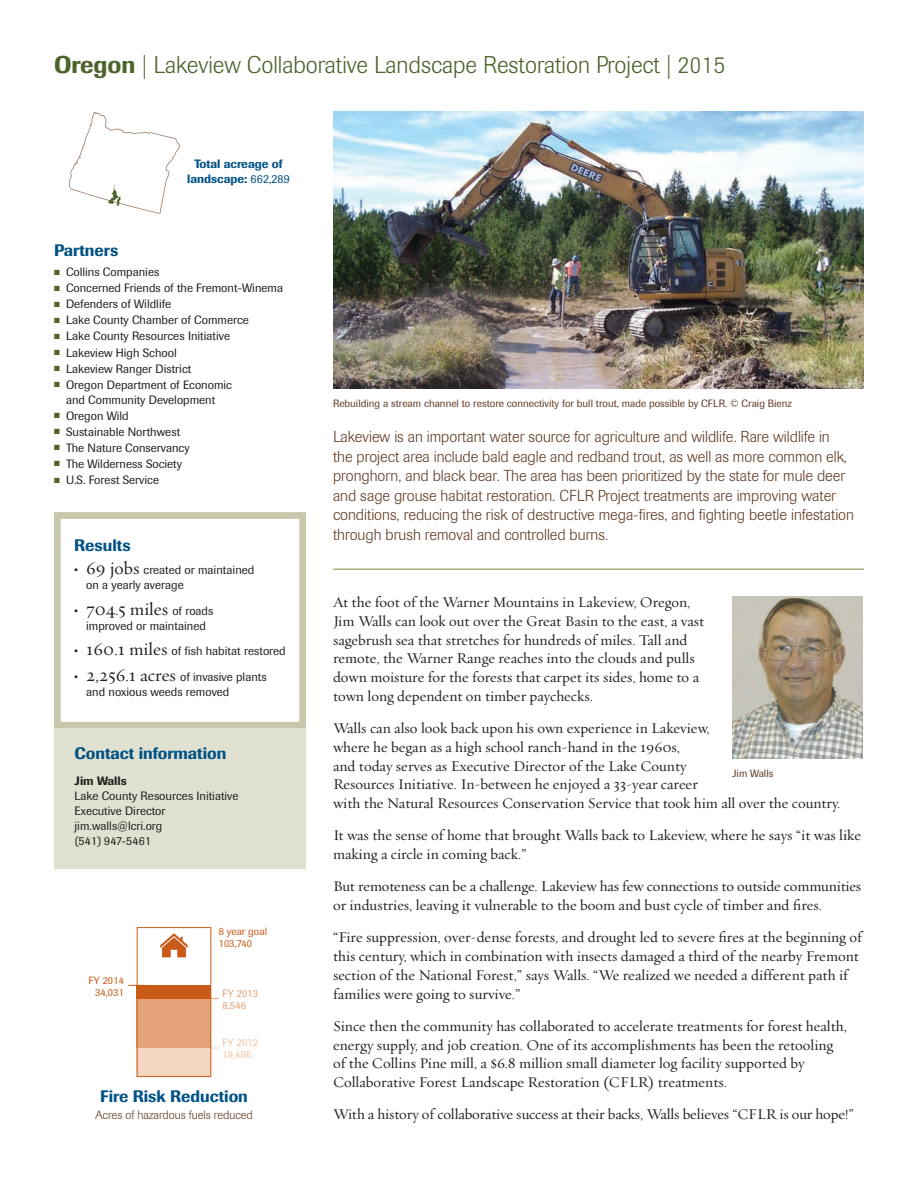
<style>
.page{position:relative;width:918px;height:1188px;background:#fff}
.page>*{position:absolute;margin:0;border:0;box-sizing:border-box;transform-origin:0 0}
.t1{font:300 24px "Imago";color:#4c632b}
.t2{font:18px "Oakleaf Text";color:#231f20}
.t3{font:500 16.5px "Imago";color:#005285}
.t4{font:300 15.75px/19.5px "Imago";color:#613b24}
.t5{font:15px/18.8px "Oakleaf Text";color:#231f20}
.t6{font:12px/15px "Imago";color:#231f20}
.t7{font:500 12px/15px "Imago";color:#005285;text-align:center}
.t8{font:300 12px "Imago";color:#613b24}
.t9{font:500 12px "Imago";color:#231f20}
.t10{font:10.5px "Imago";color:#613b24}
.t11{font:10.5px/12px "Imago";color:#c85b18}
.t12{font:10.5px/12px "Imago";color:#efc5a6}
.t13{font:10.5px/12px "Imago";letter-spacing:.01em;color:#e3a277}
.s1{font-weight:500}
.s2{font-weight:400}
.s3{color:#4c632b}
.s4{font-family:"Oakleaf Text";font-size:18px}
.s5{font-family:"Imago";font-size:12px}
</style>
<div class="page">
<hr style="left:333px;top:568px;width:531px;height:2px;background:#aeb187">
<div style="left:54px;top:729px;width:252px;height:139px;background:#e1e1d1"></div>
<svg style="left:69px;top:112px;width:111px;height:102px"></svg>
<div style="left:54px;top:512px;width:252px;height:217px;border:7px solid #c8c7ab"></div>
<div style="left:137px;top:1048px;width:74px;height:29px;background:#f4d6c0"></div>
<div style="left:137px;top:998px;width:74px;height:50px;background:#e3a277"></div>
<div style="left:137px;top:985px;width:74px;height:13px;background:#c85b18"></div>
<div style="left:137px;top:927px;width:74px;height:150px;border:1px solid #c85b18"></div>
<svg style="left:160px;top:933px;width:28px;height:24px"></svg>
<img style="left:333px;top:112px;width:531px;height:277px">
<img style="left:732px;top:596px;width:131px;height:162px">
<h1 class="t1" style="left:54px;top:51px;width:673px"><span class="s1">Oregon</span> | Lakeview Collaborative Landscape Restoration Project | 2015</h1>
<p class="t7" style="left:187px;top:157px;width:104px">Total acreage of landscape: <span class="s2">662,289</span></p>
<p class="t3" style="left:54px;top:240px;width:66px">Partners</p>
<p class="t6" style="left:54px;top:265px;width:107px"><span class="s3">■</span> Collins Companies</p>
<p class="t6" style="left:54px;top:281px;width:231px"><span class="s3">■</span> Concerned Friends of the Fremont-Winema</p>
<p class="t6" style="left:54px;top:297px;width:119px"><span class="s3">■</span> Defenders of Wildlife</p>
<p class="t6" style="left:54px;top:313px;width:196px"><span class="s3">■</span> Lake County Chamber of Commerce</p>
<p class="t6" style="left:54px;top:329px;width:178px"><span class="s3">■</span> Lake County Resources Initiative</p>
<p class="t6" style="left:54px;top:345px;width:124px"><span class="s3">■</span> Lakeview High School</p>
<p class="t6" style="left:54px;top:361px;width:139px"><span class="s3">■</span> Lakeview Ranger District</p>
<p class="t6" style="left:54px;top:377px;width:180px;text-align:center"><span class="s3">■</span> Oregon Department of Economic and Community Development</p>
<p class="t6" style="left:54px;top:408px;width:76px"><span class="s3">■</span> Oregon Wild</p>
<p class="t6" style="left:54px;top:424px;width:128px"><span class="s3">■</span> Sustainable Northwest</p>
<p class="t6" style="left:54px;top:440px;width:137px"><span class="s3">■</span> The Nature Conservancy</p>
<p class="t6" style="left:54px;top:456px;width:130px"><span class="s3">■</span> The Wilderness Society</p>
<p class="t6" style="left:54px;top:472px;width:107px"><span class="s3">■</span> U.S. Forest Service</p>
<p class="t3" style="left:74px;top:536px;width:58px">Results</p>
<p class="t6" style="left:86px;top:563px;width:170px;text-indent:-12px">• <span class="s4">69 jobs</span> created or maintained on a yearly average</p>
<p class="t2" style="left:74px;top:598px;width:141px"><span class="s5">•</span> 704.5 miles <span class="s5">of roads</span></p>
<p class="t6" style="left:86px;top:618px;width:121px">improved or maintained</p>
<p class="t6" style="left:74px;top:644px;width:213px">• <span class="s4">160.1 miles</span> of fsh habitat restored</p>
<p class="t6" style="left:86px;top:669px;width:182px;text-indent:-12px">• <span class="s4">2,256.1 acres</span> of invasive plants and noxious weeds removed</p>
<p class="t3" style="left:75px;top:744px;width:153px">Contact information</p>
<p class="t9" style="left:75px;top:774px;width:54px">Jim Walls</p>
<p class="t6" style="left:75px;top:788px;width:166px">Lake County Resources Initiative<br>Executive Director jim.walls@lcri.org<br>(541) 947-5461</p>
<p class="t11" style="left:219px;top:926px;width:50px">8 year goal<br>103,740</p>
<p class="t11" style="left:89px;top:974px;width:37px;text-align:right">FY 2014<br>34,031</p>
<p class="t13" style="left:223px;top:987px;width:37px">FY 2013<br>8,546</p>
<p class="t12" style="left:223px;top:1036px;width:37px">FY 2012<br>19,496</p>
<p class="t3" style="left:100px;top:1086px;width:149px">Fire Risk Reduction</p>
<p class="t8" style="left:95px;top:1109px;width:159px">Acres of hazardous fuels reduced</p>
<p class="t10" style="left:333px;top:397px;width:460px">Rebuilding a stream channel to restore connectivity for bull trout, made possible by CFLR. © Craig Bienz</p>
<p class="t4" style="left:333px;top:427px;width:523px">Lakeview is an important water source for agriculture and wildlife. Rare wildlife in<br>the project area include bald eagle and redband trout, as well as more common elk, pronghorn, and black bear. The area has been prioritized by the state for mule deer and sage grouse habitat restoration. CFLR Project treatments are improving water conditions, reducing the risk of destructive mega-fres, and fghting beetle infestation through brush removal and controlled burns.</p>
<p class="t5" style="left:333px;top:593px;width:373px">At the foot of the Warner Mountains in Lakeview, Oregon, Jim Walls can look out over the Great Basin to the east, a vast sagebrush sea that stretches for hundreds of miles. Tall and remote, the Warner Range reaches into the clouds and pulls down moisture for the forests that carpet its sides, home to a town long dependent on timber paychecks.</p>
<p class="t5" style="left:333px;top:719px;width:509px">Walls can also look back upon his own experience in Lakeview,<br>where he began as a high school ranch-hand in the 1960s,<br>and today serves as Executive Director of the Lake County<br>Resources Initiative. In-between he enjoyed a 33-year career<br>with the Natural Resources Conservation Service that took him all over the country.</p>
<p class="t5" style="left:333px;top:827px;width:530px">It was the sense of home that brought Walls back to Lakeview, where he says “it was like making a circle in coming back.”</p>
<p class="t5" style="left:333px;top:878px;width:530px">But remoteness can be a challenge. Lakeview has few connections to outside communities or industries, leaving it vulnerable to the boom and bust cycle of timber and fres.</p>
<p class="t5" style="left:333px;top:929px;width:532px">“Fire suppression, over-dense forests, and drought led to severe fres at the beginning of this century, which in combination with insects damaged a third of the nearby Fremont section of the National Forest,” says Walls. “We realized we needed a different path if families were going to survive.”</p>
<p class="t5" style="left:333px;top:1017px;width:515px">Since then the community has collaborated to accelerate treatments for forest health, energy supply, and job creation. One of its accomplishments has been the retooling of the Collins Pine mill, a $6.8 million small diameter log facility supported by Collaborative Forest Landscape Restoration (CFLR) treatments.</p>
<p class="t5" style="left:333px;top:1106px;width:522px">With a history of collaborative success at their backs, Walls believes “CFLR is our hope!”</p>
<p class="t10" style="left:732px;top:767px;width:43px">Jim Walls</p>
</div>
